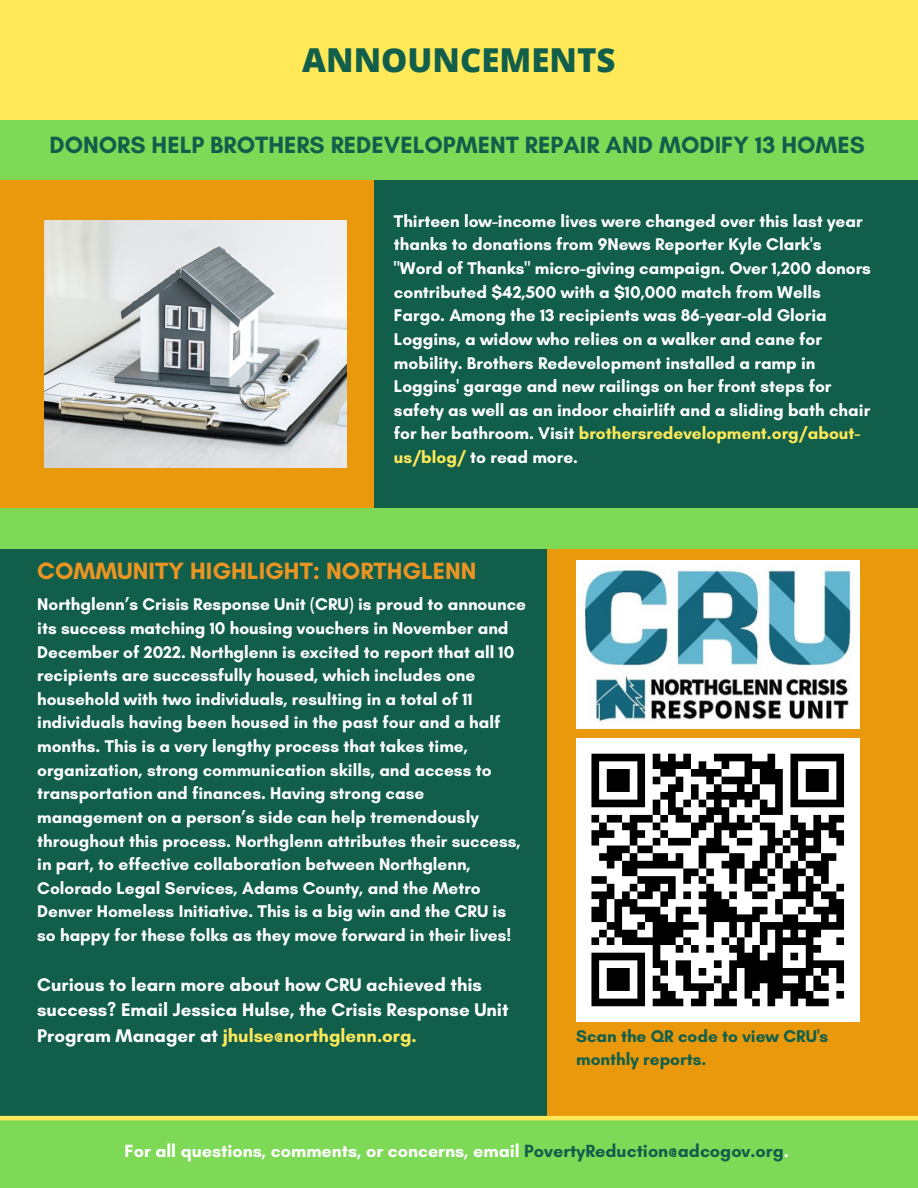
<style>
.page{position:relative;width:918px;height:1188px;background:#115f4b}
.page>*{position:absolute;margin:0;border:0;box-sizing:border-box;transform-origin:0 0}
.t1{font:800 33px "Open Sans";color:#115f4b}
.t2{font:700 24px "Glacial Indifference";color:#115f4b}
.t3{font:700 24px "Glacial Indifference";color:#ea9423}
.t4{font:700 18.75px/25.8px "Glacial Indifference";color:#fefefe}
.t5{font:700 18px "Glacial Indifference";color:#fff}
.t6{font:700 17.25px/23.7px "Glacial Indifference";color:#fefefe}
.t7{font:700 17.25px/23.7px "Glacial Indifference";color:#fff}
.t8{font:700 17.25px/23.7px "Glacial Indifference";color:#115f4b}
.s1{color:#ffe959}
.s2{color:#115f4b}
</style>
<div class="page">
<div style="left:548px;top:516px;width:370px;height:672px;background:#ea990c"></div>
<div style="left:0;top:1120px;width:918px;height:68px;background:#7ed957"></div>
<hr style="left:0;top:1116px;width:918px;height:4px;background:#ffe959">
<img style="left:576px;top:560px;width:284px;height:169px">
<div style="left:576px;top:738px;width:283px;height:284px;background:#fff"></div>
<svg style="left:591px;top:753px;width:253px;height:254px"></svg>
<div style="left:0;top:180px;width:374px;height:340px;background:#ea990c"></div>
<img style="left:45px;top:221px;width:301px;height:246px">
<div style="left:0;top:508px;width:918px;height:41px;background:#7ed957"></div>
<div style="left:0;top:0;width:918px;height:122px;background:#ffe959"></div>
<div style="left:0;top:121px;width:918px;height:59px;background:#7ed957"></div>
<p class="t1" style="left:302px;top:37px;width:315px">ANNOUNCEMENTS</p>
<p class="t2" style="left:49px;top:131px;width:817px">DONORS HELP BROTHERS REDEVELOPMENT REPAIR AND MODIFY 13 HOMES</p>
<p class="t7" style="left:394px;top:209px;width:479px">Thirteen low-income lives were changed over this last year thanks to donations from 9News Reporter Kyle Clark's "Word of Thanks" micro-giving campaign. Over 1,200 donors contributed $42,500 with a $10,000 match from Wells Fargo. Among the 13 recipients was 86-year-old Gloria Loggins, a widow who relies on a walker and cane for mobility. Brothers Redevelopment installed a ramp in Loggins' garage and new railings on her front steps for safety as well as an indoor chairlift and a sliding bath chair for her bathroom. Visit <span class="s1">brothersredevelopment.org/about&shy;us/blog/</span> to read more.</p>
<p class="t3" style="left:37px;top:556px;width:441px">COMMUNITY HIGHLIGHT: NORTHGLENN</p>
<p class="t6" style="left:37px;top:592px;width:490px">Northglenn’s Crisis Response Unit (CRU) is proud to announce its success matching 10 housing vouchers in November and December of 2022. Northglenn is excited to report that all 10 recipients are successfully housed, which includes one household with two individuals, resulting in a total of 11 individuals having been housed in the past four and a half months. This is a very lengthy process that takes time, organization, strong communication skills, and access to transportation and finances. Having strong case management on a person’s side can help tremendously throughout this process. Northglenn attributes their success, in part, to effective collaboration between Northglenn, Colorado Legal Services, Adams County, and the Metro Denver Homeless Initiative. This is a big win and the CRU is so happy for these folks as they move forward in their lives!</p>
<p class="t4" style="left:37px;top:971px;width:473px">Curious to learn more about how CRU achieved this success? Email Jessica Hulse, the Crisis Response Unit<br>Program Manager at <span class="s1">jhulse@northglenn.org.</span></p>
<p class="t8" style="left:576px;top:1024px;width:254px">Scan the QR code to view CRU's monthly reports.</p>
<p class="t5" style="left:125px;top:1140px;width:666px">For all questions, comments, or concerns, email <span class="s2">PovertyReduction@adcogov.org</span>.</p>
</div>
